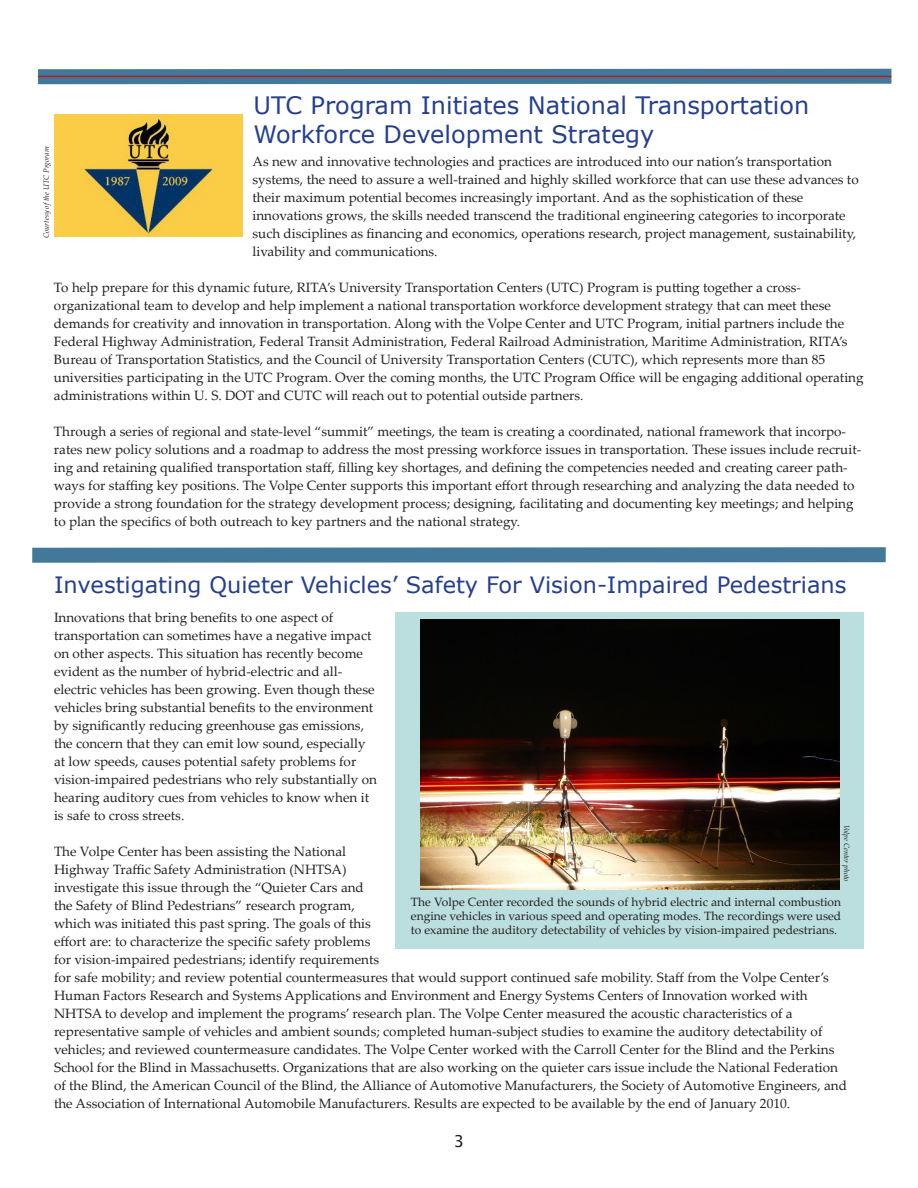
<style>
.page{position:relative;width:918px;height:1188px;background:#fff}
.page>*{position:absolute;margin:0;border:0;box-sizing:border-box;transform-origin:0 0}
.t1{font:24px/28.8px "Verdana";color:#253f8e}
.t2{font:22.5px "Verdana";color:#253f8e}
.t3{font:16.5px "Lucida Sans Unicode";color:#231f20}
.t4{font:13.5px/18px "Palatino Linotype";color:#231f20}
.t5{font:12px/14.4px "Palatino Linotype";color:#231f20;text-align:justify}
.t6{font:italic 7.5px "Palatino Linotype";color:#231f20}
</style>
<div class="page">
<svg style="left:32px;top:547px;width:854px;height:16px;background:#4d809f"></svg>
<svg style="left:37px;top:68px;width:855px;height:17px;background:#5d86a2"></svg>
<hr style="left:38px;top:76px;width:853px;height:1px;background:#b41f20">
<img style="left:54px;top:114px;width:188px;height:123px">
<div style="left:396px;top:612px;width:468px;height:337px;background:#bbdedf"></div>
<img style="left:421px;top:619px;width:418px;height:270px">
<h1 class="t1" style="left:253px;top:90px;width:557px">UTC Program Initiates National Transportation<br>Workforce Development Strategy</h1>
<p class="t6" style="left:41px;top:238px;width:93px;rotate:-90deg">Courtesy ofthe UTC Prgoram</p>
<p class="t4" style="left:252px;top:152px;width:608px">As new and innovative technologies and practices are introduced into our nation’s transportation systems, the need to assure a well-trained and highly skilled workforce that can use these advances to their maximum potential becomes increasingly important. And as the sophistication of these innovations grows, the skills needed transcend the traditional engineering categories to incorporate such disciplines as financing and economics, operations research, project management, sustainability, livability and communications.</p>
<p class="t4" style="left:54px;top:278px;width:811px">To help prepare for this dynamic future, RITA’s University Transportation Centers (UTC) Program is putting together a cross&shy;organizational team to develop and help implement a national transportation workforce development strategy that can meet these demands for creativity and innovation in transportation. Along with the Volpe Center and UTC Program, initial partners include the Federal Highway Administration, Federal Transit Administration, Federal Railroad Administration, Maritime Administration, RITA’s Bureau of Transportation Statistics, and the Council of University Transportation Centers (CUTC), which represents more than 85 universities participating in the UTC Program. Over the coming months, the UTC Program Office will be engaging additional operating administrations within U. S. DOT and CUTC will reach out to potential outside partners.</p>
<p class="t4" style="left:54px;top:422px;width:809px">Through a series of regional and state-level “summit” meetings, the team is creating a coordinated, national framework that incorpo&shy;rates new policy solutions and a roadmap to address the most pressing workforce issues in transportation. These issues include recruit&shy;ing and retaining qualified transportation staff, filling key shortages, and defining the competencies needed and creating career path&shy;ways for staffing key positions. The Volpe Center supports this important effort through researching and analyzing the data needed to provide a strong foundation for the strategy development process; designing, facilitating and documenting key meetings; and helping to plan the specifics of both outreach to key partners and the national strategy.</p>
<p class="t2" style="left:54px;top:570px;width:794px">Investigating Quieter Vehicles’ Safety For Vision-Impaired Pedestrians</p>
<p class="t4" style="left:54px;top:608px;width:324px">Innovations that bring benefits to one aspect of transportation can sometimes have a negative impact on other aspects. This situation has recently become evident as the number of hybrid-electric and all&shy;electric vehicles has been growing. Even though these vehicles bring substantial benefits to the environment by significantly reducing greenhouse gas emissions, the concern that they can emit low sound, especially at low speeds, causes potential safety problems for vision-impaired pedestrians who rely substantially on hearing auditory cues from vehicles to know when it is safe to cross streets.</p>
<p class="t4" style="left:54px;top:842px;width:294px">The Volpe Center has been assisting the National<br>Highway Traffic Safety Administration (NHTSA)</p>
<p class="t4" style="left:54px;top:878px;width:776px">investigate this issue through the “Quieter Cars and<br>the Safety of Blind Pedestrians” research program,<br>which was initiated this past spring. The goals of this<br>effort are: to characterize the specific safety problems<br>for vision-impaired pedestrians; identify requirements<br>for safe mobility; and review potential countermeasures that would support continued safe mobility. Staff from the Volpe Center’s Human Factors Research and Systems Applications and Environment and Energy Systems Centers of Innovation worked with NHTSA to develop and implement the programs’ research plan. The Volpe Center measured the acoustic characteristics of a</p>
<p class="t4" style="left:54px;top:1022px;width:794px">representative sample of vehicles and ambient sounds; completed human-subject studies to examine the auditory detectability of vehicles; and reviewed countermeasure candidates. The Volpe Center worked with the Carroll Center for the Blind and the Perkins School for the Blind in Massachusetts. Organizations that are also working on the quieter cars issue include the National Federation of the Blind, the American Council of the Blind, the Alliance of Automotive Manufacturers, the Society of Automotive Engineers, and the Association of International Automobile Manufacturers. Results are expected to be available by the end of January 2010.</p>
<p class="t6" style="left:852px;top:825px;width:59px;rotate:90deg">Volpe Center photo</p>
<p class="t5" style="left:411px;top:894px;width:432px">The Volpe Center recorded the sounds of hybrid electric and internal combustion engine vehicles in various speed and operating modes. The recordings were used to examine the auditory detectability of vehicles by vision-impaired pedestrians.</p>
<p class="t3" style="left:454px;top:1128px;width:12px">3</p>
</div>
